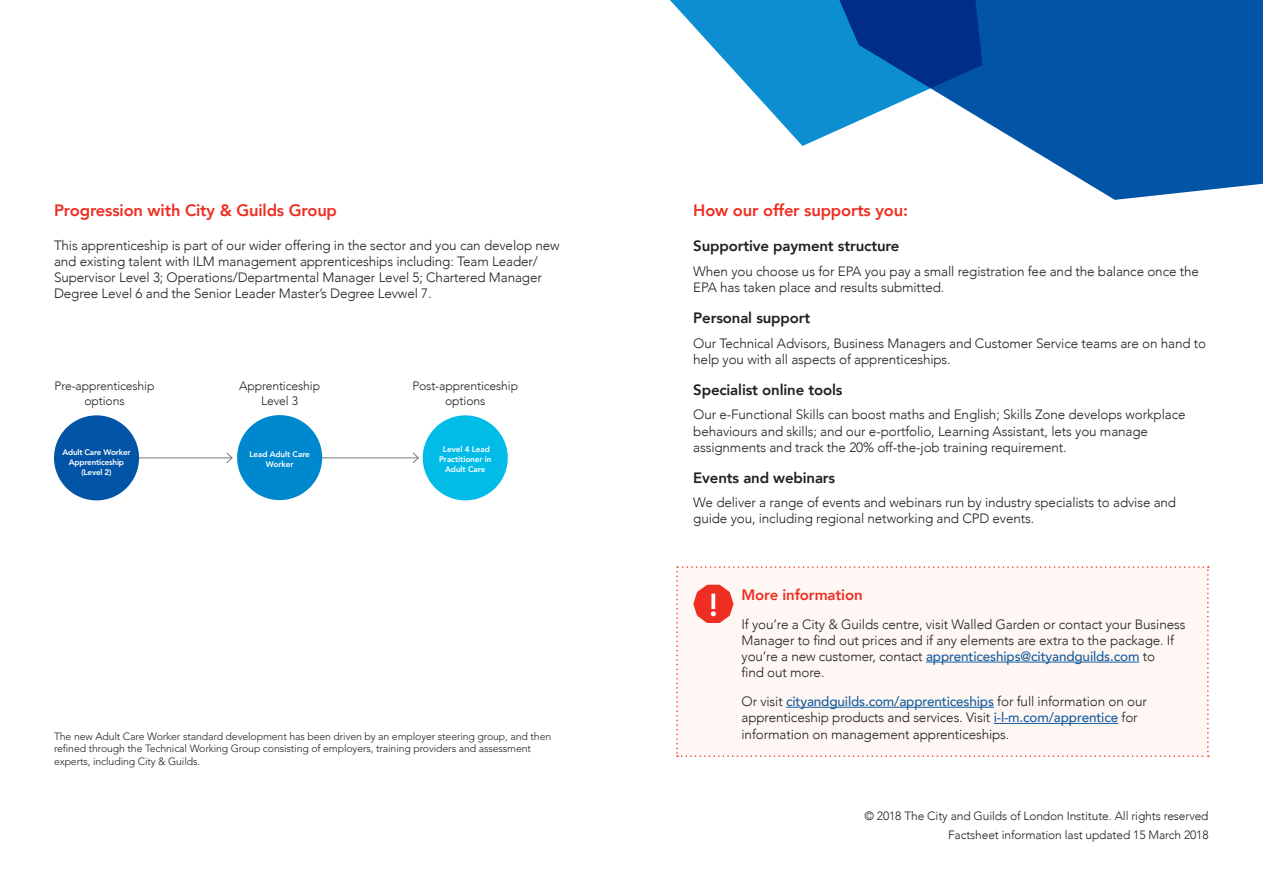
<style>
.page{position:relative;width:1263px;height:893px;background:#fff}
.page>*{position:absolute;margin:0;border:0;box-sizing:border-box;transform-origin:0 0}
.t1{font:800 16.5px "Avenir";letter-spacing:-.01em;color:#ee2e22}
.t2{font:800 15px "Avenir";letter-spacing:-.01em;color:#231f20}
.t3{font:800 15px "Avenir";letter-spacing:-.01em;color:#ee2e22}
.t4{font:300 13.5px/16.2px "Avenir";letter-spacing:-.01em;color:#231f20}
.t5{font:300 12.15px/14.9px "Avenir";letter-spacing:-.01em;color:#231f20;text-align:center}
.t6{font:300 12px "Avenir";letter-spacing:-.01em;color:#231f20}
.t7{font:300 10.5px/12.6px "Avenir LT Std";letter-spacing:-.01em;color:#231f20}
.t8{font:800 8.1px/9.8px "Avenir";letter-spacing:-.01em;color:#fff;text-align:center}
.s1{font-weight:500;color:#175d9e}
</style>
<div class="page">
<svg style="left:982px;top:0;width:281px;height:200px;background:#1e68b0"></svg>
<svg style="left:670px;top:0;width:312px;height:146px"></svg>
<div style="left:676px;top:566px;width:533px;height:191px;background:#fef7f4"></div>
<hr style="left:120px;top:457px;width:112px;height:1px;background:#231f20">
<svg style="left:225px;top:452px;width:8px;height:11px"></svg>
<hr style="left:309px;top:457px;width:109px;height:1px;background:#231f20">
<svg style="left:412px;top:452px;width:7px;height:11px"></svg>
<div style="left:54px;top:415px;width:85px;height:85px;background:#0154a6;border-radius:50%"></div>
<div style="left:423px;top:415px;width:85px;height:85px;background:#02bce8;border-radius:50%"></div>
<div style="left:237px;top:415px;width:85px;height:85px;background:#0088ce;border-radius:50%"></div>
<p class="t1" style="left:54px;top:198px;width:285px">Progression with City &amp; Guilds Group</p>
<p class="t4" style="left:54px;top:237px;width:507px">This apprenticeship is part of our wider offering in the sector and you can develop new and existing talent with ILM management apprenticeships including: Team Leader/ Supervisor Level 3; Operations/Departmental Manager Level 5; Chartered Manager Degree Level 6 and the Senior Leader Master’s Degree Levwel 7.</p>
<p class="t5" style="left:55px;top:379px;width:101px">Pre-apprenticeship options</p>
<p class="t5" style="left:239px;top:379px;width:82px">Apprenticeship</p>
<p class="t5" style="left:261px;top:394px;width:38px">Level 3</p>
<p class="t5" style="left:412px;top:379px;width:107px">Post-apprenticeship options</p>
<p class="t8" style="left:62px;top:448px;width:70px">Adult Care Worker<br>Apprenticeship (Level 2)</p>
<p class="t8" style="left:439px;top:444px;width:54px">Level 4 Lead<br>Practitioner in<br>Adult Care</p>
<p class="t8" style="left:249px;top:449px;width:62px">Lead Adult Care<br>Worker</p>
<p class="t1" style="left:693px;top:198px;width:216px">How our offer supports you:</p>
<p class="t2" style="left:693px;top:234px;width:208px">Supportive payment structure</p>
<p class="t4" style="left:693px;top:263px;width:507px">When you choose us for EPA you pay a small registration fee and the balance once the<br>EPA has taken place and results submitted.</p>
<p class="t2" style="left:693px;top:306px;width:119px">Personal support</p>
<p class="t4" style="left:693px;top:335px;width:514px">Our Technical Advisors, Business Managers and Customer Service teams are on hand to help you with all aspects of apprenticeships.</p>
<p class="t2" style="left:693px;top:378px;width:151px">Specialist online tools</p>
<p class="t4" style="left:693px;top:407px;width:494px">Our e-Functional Skills can boost maths and English; Skills Zone develops workplace behaviours and skills; and our e-portfolio, Learning Assistant, lets you manage assignments and track the 20% off-the-job training requirement.</p>
<p class="t2" style="left:693px;top:466px;width:144px">Events and webinars</p>
<p class="t4" style="left:693px;top:495px;width:484px">We deliver a range of events and webinars run by industry specialists to advise and guide you, including regional networking and CPD events.</p>
<p class="t3" style="left:741px;top:583px;width:123px">More information</p>
<p class="t4" style="left:741px;top:616px;width:445px">If you’re a City &amp; Guilds centre, visit Walled Garden or contact your Business Manager to find out prices and if any elements are extra to the package. If you’re a new customer, contact <span class="s1">apprenticeships@cityandguilds.com</span> to<br>find out more.</p>
<p class="t4" style="left:741px;top:693px;width:407px">Or visit <span class="s1">cityandguilds.com/apprenticeships</span> for full information on our apprenticeship products and services. Visit <span class="s1">i-l-m.com/apprentice</span> for</p>
<p class="t7" style="left:54px;top:730px;width:499px">The new Adult Care Worker standard development has been driven by an employer steering group, and then</p>
<p class="t4" style="left:741px;top:726px;width:269px">information on management apprenticeships.</p>
<p class="t7" style="left:54px;top:742px;width:479px">refined through the Technical Working Group consisting of employers, training providers and assessment experts, including City &amp; Guilds.</p>
<p class="t6" style="left:864px;top:809px;width:346px">© 2018 The City and Guilds of London Institute. All rights reserved</p>
<p class="t6" style="left:948px;top:828px;width:262px">Factsheet information last updated 15 March 2018</p>
</div>
